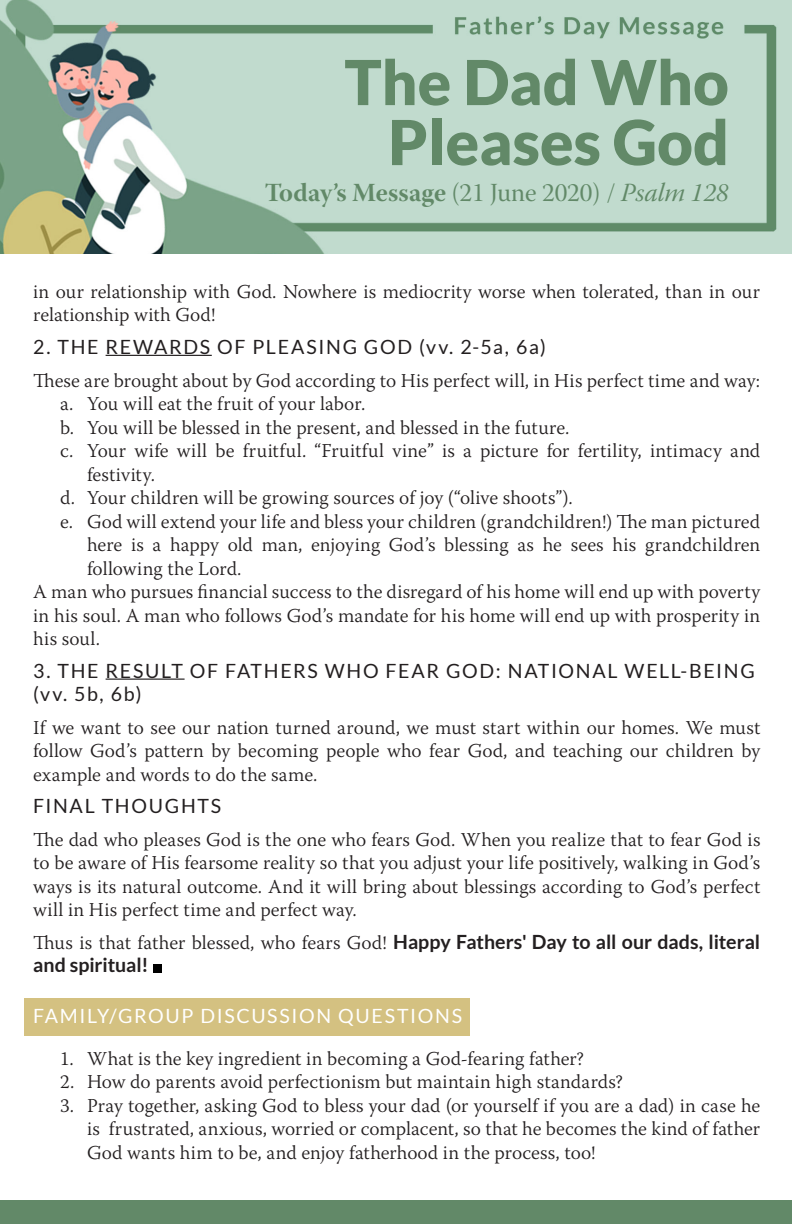
<style>
.page{position:relative;width:792px;height:1224px;background:#fff}
.page>*{position:absolute;margin:0;border:0;box-sizing:border-box;transform-origin:0 0}
.t1{font:900 62px "Lato";color:#628968}
.t2{font:26px "Warnock Pro Bold Subh";letter-spacing:.005em;color:#628968}
.t3{font:300 19.6px/23.6px "Warnock Pro";letter-spacing:.01em;color:#231f20;text-align:justify}
.t4{font:19.6px/23.6px "Lato";letter-spacing:.085em;color:#231f20}
.t5{font:700 19.6px/23.6px "Lato";color:#231f20}
.t6{font:19.6px "Lato";letter-spacing:.085em;color:#fff}
.s1{font-family:"Warnock Pro Subh"}
.s2{font-family:"Warnock Pro It Subh"}
.s3{font-family:"Warnock Pro";font-weight:300}
</style>
<div class="page">
<div style="left:0;top:1201px;width:792px;height:23px;background:#628968"></div>
<hr style="left:106px;top:355px;width:106px;height:1px;background:#231f20">
<hr style="left:106px;top:679px;width:79px;height:1px;background:#231f20">
<div style="left:24px;top:998px;width:446px;height:38px;background:#d4c181"></div>
<div style="left:153px;top:964px;width:8px;height:8px;background:#000"></div>
<img style="left:0;top:0;width:792px;height:253px">
<p class="t1" style="left:345px;top:46px;width:386px">The Dad Who</p>
<p class="t1" style="left:388px;top:106px;width:342px">Pleases God</p>
<p class="t2" style="left:265px;top:176px;width:466px">Today’s Message <span class="s1">(21 June 2020) /</span> <span class="s2">Psalm 128</span></p>
<p class="t3" style="left:33px;top:279px;width:729px">in our relationship with God. Nowhere is mediocrity worse when tolerated, than in our relationship with God!</p>
<p class="t4" style="left:33px;top:335px;width:514px">2. THE REWARDS OF PLEASING GOD (vv. 2-5a, 6a)</p>
<p class="t3" style="left:33px;top:368px;width:729px">These are brought about by God according to His perfect will, in His perfect time and way:</p>
<p class="t3" style="left:60px;top:391px;width:307px">a. You will eat the fruit of your labor.</p>
<p class="t3" style="left:60px;top:415px;width:511px">b. You will be blessed in the present, and blessed in the future.</p>
<p class="t3" style="left:87px;top:439px;width:675px;text-indent:-27px">c. Your wife will be fruitful. “Fruitful vine” is a picture for fertility, intimacy and festivity.</p>
<p class="t3" style="left:60px;top:486px;width:514px">d. Your children will be growing sources of joy (“olive shoots”).</p>
<p class="t3" style="left:87px;top:509px;width:675px;text-indent:-27px">e. God will extend your life and bless your children (grandchildren!) The man pictured here is a happy old man, enjoying God’s blessing as he sees his grandchildren following the Lord.</p>
<p class="t3" style="left:33px;top:580px;width:729px">A man who pursues financial success to the disregard of his home will end up with poverty in his soul. A man who follows God’s mandate for his home will end up with prosperity in his soul.</p>
<p class="t4" style="left:33px;top:659px;width:723px">3. THE RESULT OF FATHERS WHO FEAR GOD: NATIONAL WELL-BEING (vv. 5b, 6b)</p>
<p class="t3" style="left:33px;top:715px;width:729px">If we want to see our nation turned around, we must start within our homes. We must follow God’s pattern by becoming people who fear God, and teaching our children by example and words to do the same.</p>
<p class="t4" style="left:33px;top:794px;width:190px">FINAL THOUGHTS</p>
<p class="t3" style="left:33px;top:827px;width:729px">The dad who pleases God is the one who fears God. When you realize that to fear God is to be aware of His fearsome reality so that you adjust your life positively, walking in God’s ways is its natural outcome. And it will bring about blessings according to God’s perfect will in His perfect time and perfect way.</p>
<p class="t5" style="left:33px;top:930px;width:729px"><span class="s3">Thus is that father blessed, who fears God!</span> Happy Fathers' Day to all our dads, literal and spiritual!</p>
<p class="t6" style="left:33px;top:1005px;width:430px">FAMILY/GROUP DISCUSSION QUESTIONS</p>
<p class="t3" style="left:60px;top:1046px;width:525px">1. What is the key ingredient in becoming a God-fearing father?</p>
<p class="t3" style="left:60px;top:1069px;width:564px">2. How do parents avoid perfectionism but maintain high standards?</p>
<p class="t3" style="left:87px;top:1093px;width:675px;text-indent:-27px">3. Pray together, asking God to bless your dad (or yourself if you are a dad) in case he is frustrated, anxious, worried or complacent, so that he becomes the kind of father God wants him to be, and enjoy fatherhood in the process, too!</p>
</div>
